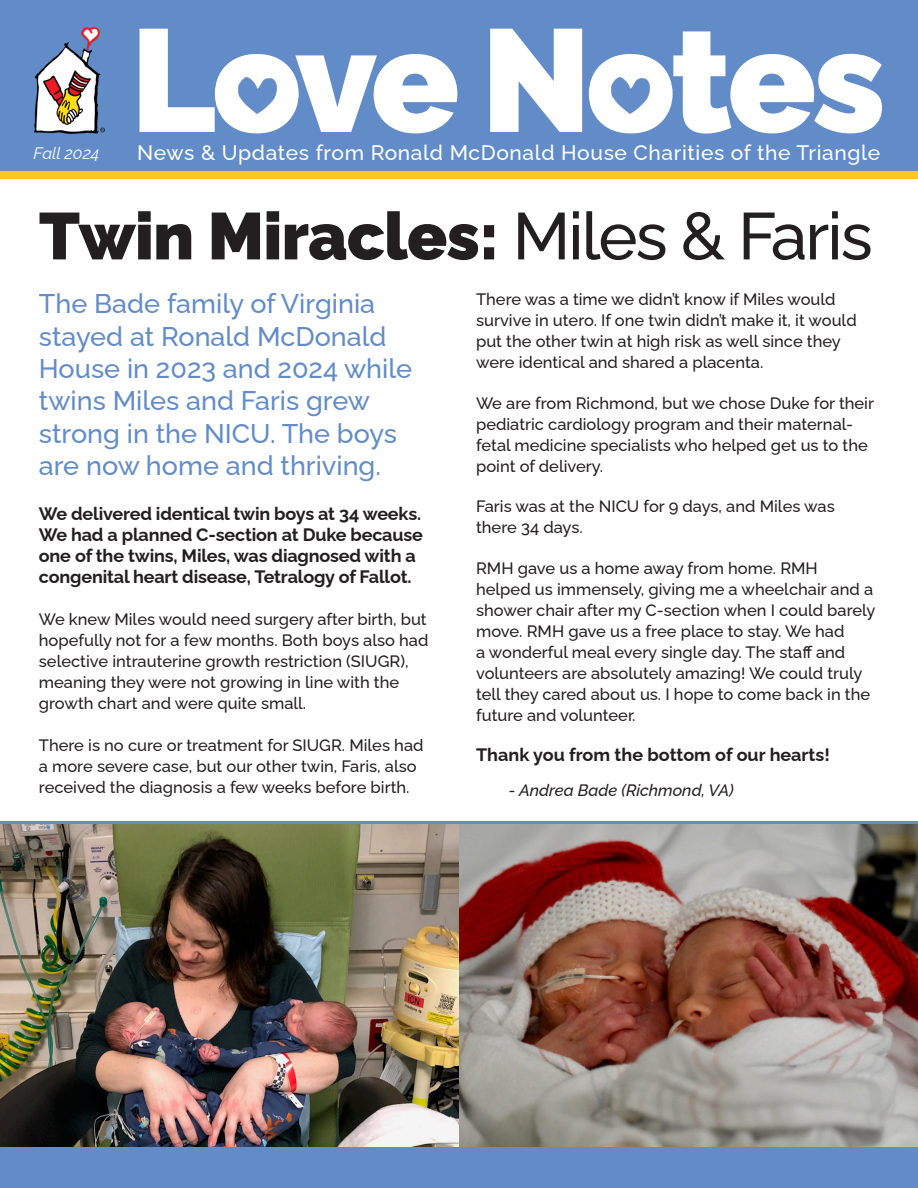
<style>
.page{position:relative;width:918px;height:1188px;background:#fff}
.page>*{position:absolute;margin:0;border:0;box-sizing:border-box;transform-origin:0 0}
.t1{font:900 145.5px "Raleway";letter-spacing:-.035em;color:#fff}
.t2{font:900 66px "Raleway";letter-spacing:-.01em;color:#231f20}
.t3{font:500 27px/32.4px "Raleway";color:#628cc8}
.t4{font:500 21px "Raleway";letter-spacing:.03em;color:#fff}
.t5{font:700 18px/21px "Raleway";letter-spacing:-.01em;color:#231f20}
.t6{font:500 16.5px/21px "Raleway";color:#231f20}
.t7{font:italic 500 16.5px "Raleway";color:#231f20}
.t8{font:italic 16.5px "Raleway";color:#fff}
.s1{font-weight:500}
</style>
<div class="page">
<img style="left:0;top:824px;width:459px;height:323px">
<img style="left:459px;top:824px;width:459px;height:323px">
<div style="left:0;top:0;width:918px;height:176px;background:#628cc8"></div>
<div style="left:1px;top:171px;width:917px;height:8px;background:#fec627"></div>
<div style="left:0;top:1147px;width:918px;height:41px;background:#628cc8"></div>
<img style="left:34px;top:27px;width:71px;height:107px">
<div style="left:237px;top:71px;width:37px;height:51px;background:#fff;border-radius:50%"></div>
<div style="left:616px;top:65px;width:36px;height:51px;background:#fff;border-radius:50%"></div>
<img style="left:237px;top:76px;width:40px;height:38px">
<img style="left:611px;top:76px;width:40px;height:38px">
<hr style="left:0;top:821px;width:918px;height:3px;background:#628cc8">
<p class="t8" style="left:33px;top:140px;width:68px">Fall 2024</p>
<p class="t1" style="left:131px;top:-36px;width:756px">Love Notes</p>
<p class="t4" style="left:137px;top:136px;width:745px">News &amp; Updates from Ronald McDonald House Charities of the Triangle</p>
<p class="t2" style="left:39px;top:183px;width:835px">Twin Miracles: <span class="s1">Miles &amp; Faris</span></p>
<p class="t3" style="left:39px;top:284px;width:375px">The Bade family of Virginia stayed at Ronald McDonald<br>House in 2023 and 2024 while twins Miles and Faris grew strong in the NICU. The boys are now home and thriving.</p>
<p class="t5" style="left:39px;top:501px;width:386px">We delivered identical twin boys at 34 weeks.<br>We had a planned C-section at Duke because one of the twins, Miles, was diagnosed with a congenital heart disease, Tetralogy of Fallot.</p>
<p class="t6" style="left:39px;top:607px;width:391px">We knew Miles would need surgery after birth, but hopefully not for a few months. Both boys also had selective intrauterine growth restriction (SIUGR), meaning they were not growing in line with the growth chart and were quite small.</p>
<p class="t6" style="left:39px;top:733px;width:386px">There is no cure or treatment for SIUGR. Miles had a more severe case, but our other twin, Faris, also received the diagnosis a few weeks before birth.</p>
<p class="t6" style="left:476px;top:287px;width:361px">There was a time we didn’t know if Miles would</p>
<p class="t6" style="left:476px;top:308px;width:382px">survive in utero. If one twin didn’t make it, it would put the other twin at high risk as well since they were identical and shared a placenta.</p>
<p class="t6" style="left:476px;top:391px;width:399px">We are from Richmond, but we chose Duke for their pediatric cardiology program and their maternal-</p>
<p class="t6" style="left:476px;top:433px;width:393px">fetal medicine specialists who helped get us to the point of delivery.</p>
<p class="t6" style="left:476px;top:494px;width:360px">Faris was at the NICU for 9 days, and Miles was there 34 days.</p>
<p class="t6" style="left:476px;top:556px;width:401px">RMH gave us a home away from home. RMH helped us immensely, giving me a wheelchair and a shower chair after my C-section when I could barely move. RMH gave us a free place to stay. We had<br>a wonderful meal every single day. The staff and volunteers are absolutely amazing! We could truly tell they cared about us. I hope to come back in the future and volunteer.</p>
<p class="t5" style="left:476px;top:742px;width:355px">Thank you from the bottom of our hearts!</p>
<p class="t7" style="left:509px;top:777px;width:226px">- Andrea Bade (Richmond, VA)</p>
</div>
